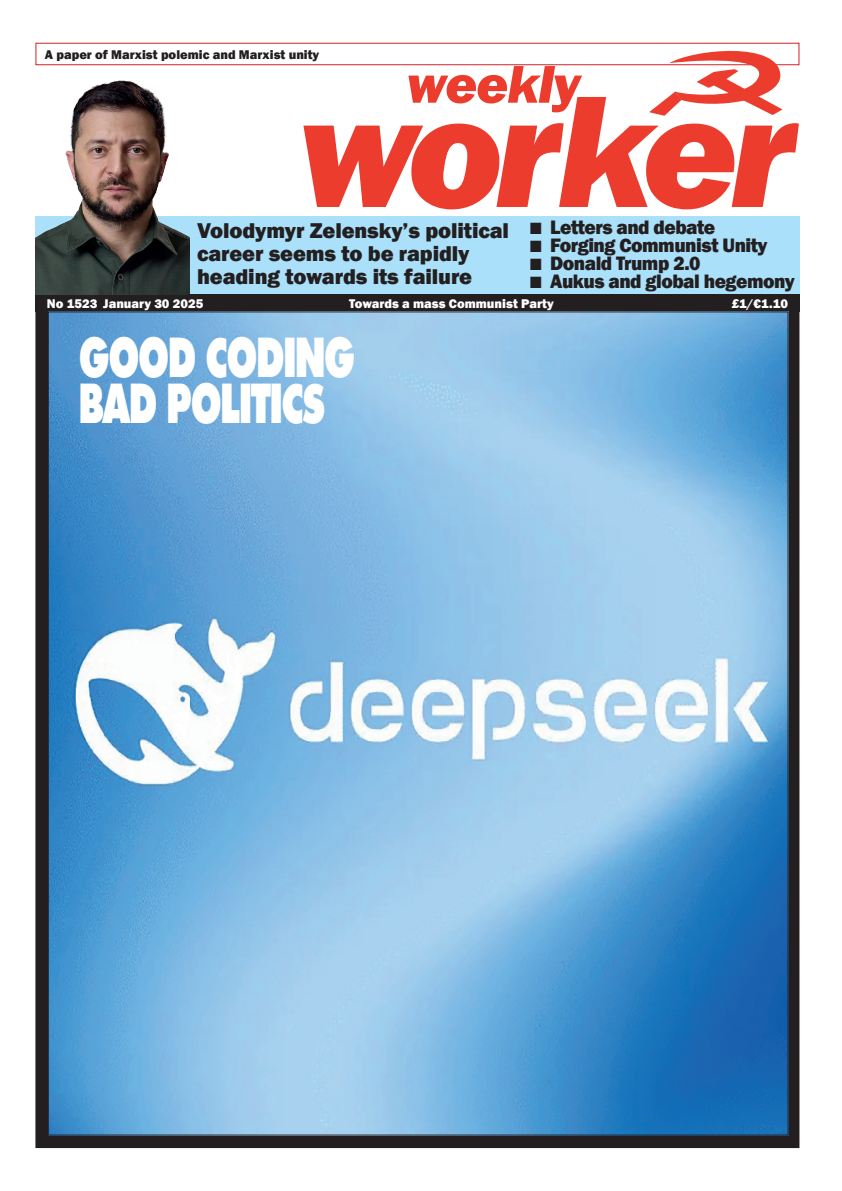
<style>
.page{position:relative;width:842px;height:1191px;background:#fff}
.page>*{position:absolute;margin:0;border:0;box-sizing:border-box;transform-origin:0 0}
.t1{font:800 60px "Futurist Extra";color:#fff;scale:.67 1}
.t2{font:800 22px/23px "Franklin Gothic";letter-spacing:-.005em;color:#231f20}
.t3{font:800 20px "Franklin Gothic";letter-spacing:-.025em;color:#231f20}
.t4{font:800 13px "Franklin Gothic";color:#fff}
.t5{font:800 13px "Franklin Gothic";color:#231f20}
.s1{font-family:"Zingbats Regular SWFTE";font-weight:400}
</style>
<div class="page">
<div style="left:35px;top:216px;width:764px;height:79px;background:#aae0f9"></div>
<div style="left:35px;top:295px;width:764px;height:853px;border:13px solid #231f20"></div>
<div style="left:35px;top:294px;width:764px;height:18px;background:#231f20"></div>
<img style="left:50px;top:313px;width:736px;height:820px">
<img style="left:35px;top:80px;width:155px;height:214px">
<div style="left:35px;top:43px;width:764px;height:22px;border:1px solid #d1232a"></div>
<svg style="left:649px;top:42px;width:133px;height:55px"></svg>
<svg style="left:303px;top:97px;width:496px;height:112px;fill:#ec3c2e"></svg>
<svg style="left:408px;top:66px;width:174px;height:46px"></svg>
<p class="t5" style="left:45px;top:46px;width:276px">A paper of Marxist polemic and Marxist unity</p>
<p class="t2" style="left:197px;top:219px;width:314px">Volodymyr Zelensky’s political</p>
<p class="t2" style="left:197px;top:242px;width:277px">career seems to be rapidly heading towards its failure</p>
<p class="t3" style="left:530px;top:214px;width:186px"><span class="s1">n</span> Letters and debate</p>
<p class="t3" style="left:530px;top:232px;width:238px"><span class="s1">n</span> Forging Communist Unity</p>
<p class="t3" style="left:530px;top:250px;width:172px"><span class="s1">n</span> Donald Trump 2.0</p>
<p class="t3" style="left:530px;top:268px;width:266px"><span class="s1">n</span> Aukus and global hegemony</p>
<p class="t4" style="left:47px;top:295px;width:158px">No 1523 January 30 2025</p>
<p class="t4" style="left:349px;top:295px;width:206px">Towards a mass Communist Party</p>
<p class="t4" style="left:732px;top:295px;width:58px">£1/€1.10</p>
<p class="t1" style="left:79px;top:322px;width:412px">GOOD CODING</p>
<p class="t1" style="left:79px;top:368px;width:368px">BAD POLITICS</p>
</div>
